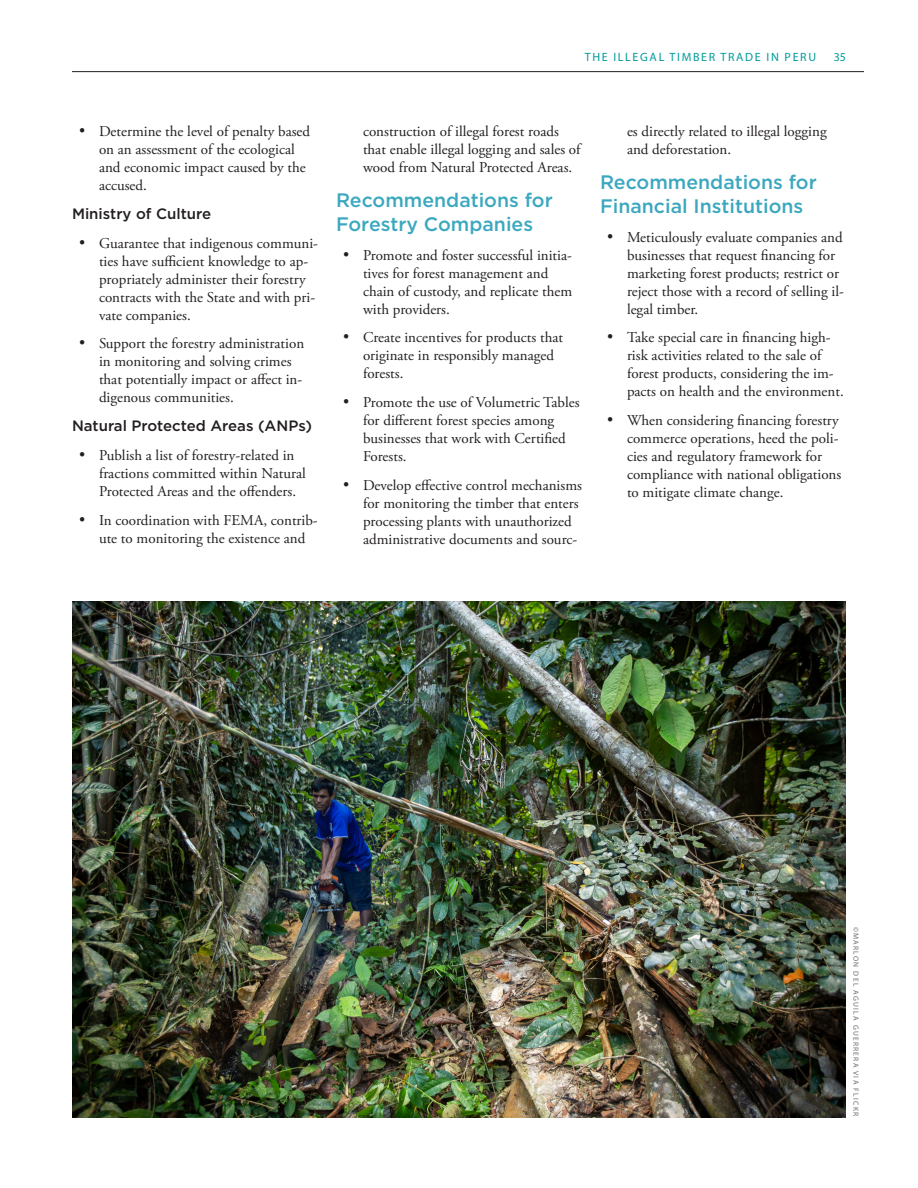
<style>
.page{position:relative;width:918px;height:1188px;background:#fff}
.page>*{position:absolute;margin:0;border:0;box-sizing:border-box;transform-origin:0 0}
._01_body_text{font:500 19.5px/24px "Gotham";color:#3ba8bf}
.t1{font:15px/18px "Adobe Garamond Pro";color:#231f20}
._01_body_text-2{font:500 15px "Gotham";color:#231f20}
.t2{font:12px "Myriad Pro";letter-spacing:.14em;color:#009b9b}
._01_body_text-3{font:7.5px "Myriad Pro";letter-spacing:.17em;color:#6c6d70}
</style>
<div class="page">
<hr style="left:72px;top:71px;width:792px;height:1px;background:#231f20">
<img style="left:72px;top:601px;width:774px;height:516px">
<p class="t2" style="left:585px;top:50px;width:233px">THE ILLEGAL TIMBER TRADE IN PERU</p>
<p class="t2" style="left:834px;top:50px;width:14px">35</p>
<p class="t1" style="left:99px;top:123px;width:213px;text-indent:-20px">• Determine the level of penalty based on an assessment of the ecological and economic impact caused by the accused.</p>
<p class="_01_body_text-2" style="left:72px;top:204px;width:141px">Ministry of Culture</p>
<p class="t1" style="left:99px;top:234px;width:221px;text-indent:-20px">• Guarantee that indigenous communi&shy;ties have sufficient knowledge to ap&shy;propriately administer their forestry contracts with the State and with pri&shy;vate companies.</p>
<p class="t1" style="left:99px;top:335px;width:207px;text-indent:-20px">• Support the forestry administration in monitoring and solving crimes that potentially impact or affect in&shy;digenous communities.</p>
<p class="_01_body_text-2" style="left:72px;top:416px;width:242px">Natural Protected Areas (ANPs)</p>
<p class="t1" style="left:99px;top:447px;width:208px;text-indent:-20px">• Publish a list of forestry-related in fractions committed within Natural<br>Protected Areas and the offenders.</p>
<p class="t1" style="left:79px;top:512px;width:241px;text-align:center">• In coordination with FEMA, contrib&shy;ute to monitoring the existence and</p>
<p class="t1" style="left:363px;top:123px;width:219px">construction of illegal forest roads that enable illegal logging and sales of wood from Natural Protected Areas.</p>
<p class="_01_body_text" style="left:336px;top:188px;width:218px">Recommendations for<br>Forestry Companies</p>
<p class="t1" style="left:363px;top:246px;width:211px;text-indent:-20px">• Promote and foster successful initia&shy;tives for forest management and chain of custody, and replicate them with providers.</p>
<p class="t1" style="left:363px;top:329px;width:202px;text-indent:-20px">• Create incentives for products that originate in responsibly managed forests.</p>
<p class="t1" style="left:363px;top:394px;width:218px;text-indent:-20px">• Promote the use of Volumetric Tables for different forest species among businesses that work with Certified<br>Forests.</p>
<p class="t1" style="left:363px;top:477px;width:220px;text-indent:-20px">• Develop effective control mechanisms for monitoring the timber that enters processing plants with unauthorized administrative documents and sourc-</p>
<p class="t1" style="left:627px;top:123px;width:201px">es directly related to illegal logging and deforestation.</p>
<p class="_01_body_text" style="left:600px;top:170px;width:218px">Recommendations for<br>Financial Institutions</p>
<p class="t1" style="left:627px;top:228px;width:218px;text-indent:-20px">• Meticulously evaluate companies and businesses that request financing for marketing forest products; restrict or reject those with a record of selling il&shy;legal timber.</p>
<p class="t1" style="left:627px;top:329px;width:218px;text-indent:-20px">• Take special care in financing high&shy;risk activities related to the sale of forest products, considering the im&shy;pacts on health and the environment.</p>
<p class="t1" style="left:627px;top:412px;width:216px;text-indent:-20px">• When considering financing forestry commerce operations, heed the poli&shy;cies and regulatory framework for compliance with national obligations to mitigate climate change.</p>
<p class="_01_body_text-3" style="left:861px;top:927px;width:191px;rotate:90deg">©MARLON DEL AGUILA GUERRERA VIA FLICKR</p>
</div>
